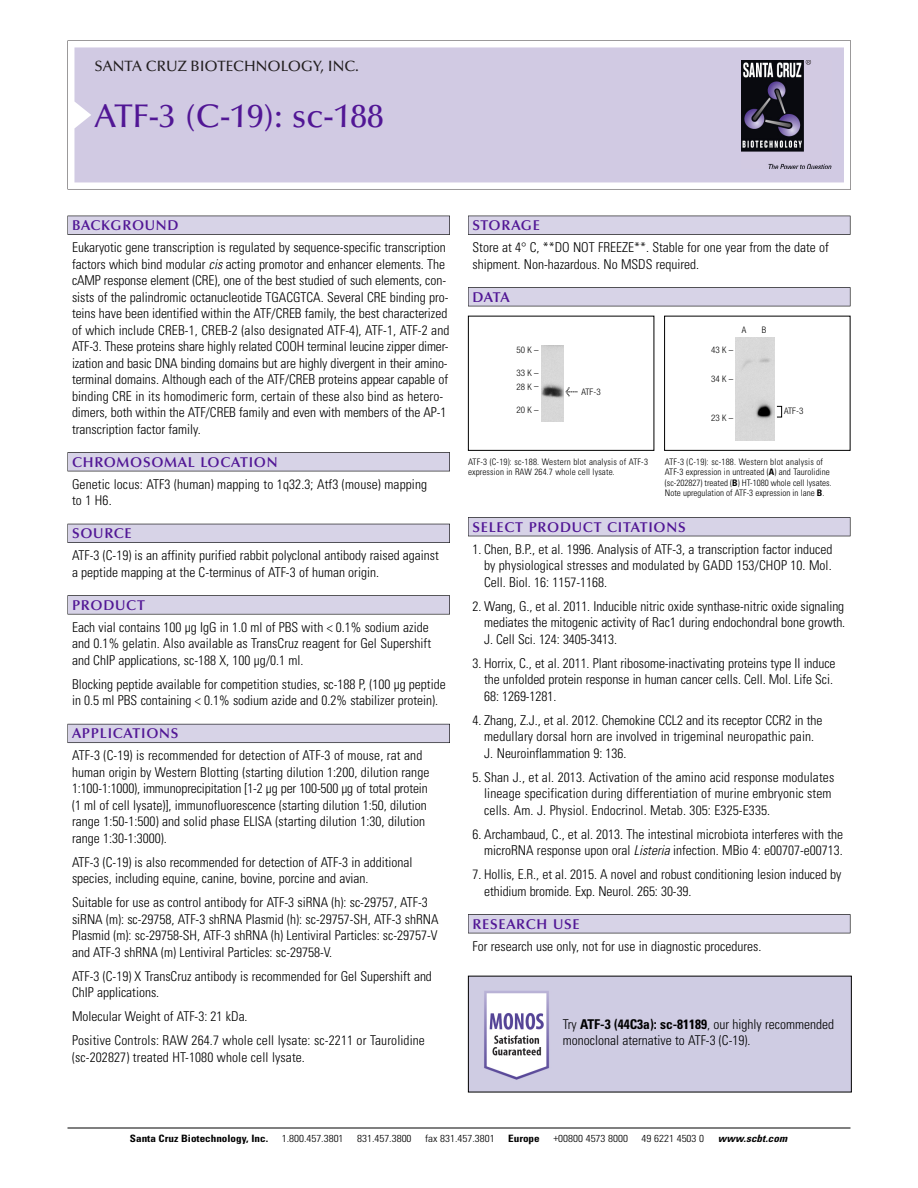
<style>
.page{position:relative;width:918px;height:1188px;background:#fff}
.page>*{position:absolute;margin:0;border:0;box-sizing:border-box;transform-origin:0 0}
.t1{font:500 33px "Optima";color:#511695}
.t2{font:500 15px "Optima";color:#231f20}
.t3{font:600 14.25px "Optima";letter-spacing:.05em;color:#511695}
.t4{font:300 condensed 13.5px/16.5px "Univers";color:#000}
.t5{font:300 condensed 10.2px "Univers";color:#000;scale:1.1 1}
.t6{font:700 condensed 10.2px "Univers";color:#000;scale:1.1 1}
.t7{font:italic 700 condensed 10.2px "Univers";letter-spacing:.005em;color:#000;scale:1.1 1}
.t8{font:300 condensed 9px/10.5px "Univers";letter-spacing:.01em;color:#000}
.t9{font:300 condensed 9px/14px "Helvetica Neue";color:#000}
.s1{font-style:italic}
.s2{font-family:"Meta Plus";font-weight:400;font-stretch:normal;font-size:10.5px}
.s3{font-weight:700}
</style>
<div class="page">
<svg style="left:68px;top:40px;width:783px;height:149px"></svg>
<div style="left:74px;top:47px;width:770px;height:135px;background:#d1cae3"></div>
<img style="left:741px;top:60px;width:90px;height:108px">
<div style="left:68px;top:216px;width:382px;height:19px;background:#525155"></div>
<div style="left:68px;top:216px;width:381px;height:18px;background:#d7d3e7"></div>
<div style="left:68px;top:452px;width:382px;height:19px;background:#525155"></div>
<div style="left:68px;top:453px;width:381px;height:18px;background:#d7d3e7"></div>
<div style="left:68px;top:524px;width:382px;height:19px;background:#525158"></div>
<div style="left:68px;top:524px;width:381px;height:18px;background:#d7d3e7"></div>
<div style="left:68px;top:595px;width:382px;height:19px;background:#575759"></div>
<div style="left:68px;top:596px;width:381px;height:18px;background:#d7d3e7"></div>
<div style="left:68px;top:724px;width:382px;height:19px;background:#5b5a62"></div>
<div style="left:68px;top:724px;width:381px;height:18px;background:#d7d3e7"></div>
<div style="left:468px;top:216px;width:382px;height:19px;background:#525155"></div>
<div style="left:468px;top:216px;width:382px;height:18px;background:#d7d3e7"></div>
<div style="left:468px;top:287px;width:382px;height:19px;background:#525155"></div>
<div style="left:468px;top:288px;width:382px;height:18px;background:#d7d3e7"></div>
<div style="left:468px;top:517px;width:382px;height:19px;background:#525156"></div>
<div style="left:468px;top:518px;width:382px;height:18px;background:#d7d3e7"></div>
<div style="left:468px;top:914px;width:382px;height:19px;background:#525155"></div>
<div style="left:468px;top:915px;width:382px;height:18px;background:#d7d3e7"></div>
<hr style="left:68px;top:1128px;width:782px;height:1px;background:#000">
<div style="left:468px;top:316px;width:186px;height:135px;border:1px solid #000"></div>
<img style="left:541px;top:345px;width:23px;height:77px">
<div style="left:664px;top:316px;width:186px;height:135px;border:1px solid #000"></div>
<img style="left:735px;top:338px;width:39px;height:103px">
<div style="left:777px;top:406px;width:5px;height:11px;border:1px solid #000"></div>
<img style="left:470px;top:978px;width:380px;height:112px">
<p class="t2" style="left:94px;top:61px;width:266px">SANTA CRUZ BIOTECHNOLOGY, INC.</p>
<h1 class="t1" style="left:94px;top:103px;width:291px">ATF-3 (C-19): sc-188</h1>
<p class="t3" style="left:72px;top:219px;width:108px">BACKGROUND</p>
<p class="t4" style="left:72px;top:240px;width:379px">Eukaryotic gene transcription is regulated by sequence-specific transcription factors which bind modular <span class="s1">cis</span> acting promotor and enhancer elements. The cAMP response element (CRE), one of the best studied of such elements, con&shy;sists of the palindromic octanucleotide TGACGTCA. Several CRE binding pro&shy;teins have been identified within the ATF/CREB family, the best characterized of which include CREB-1, CREB-2 (also designated ATF-4), ATF-1, ATF-2 and ATF-3. These proteins share highly related COOH terminal leucine zipper dimer&shy;ization and basic DNA binding domains but are highly divergent in their amino&shy;terminal domains. Although each of the ATF/CREB proteins appear capable of binding CRE in its homodimeric form, certain of these also bind as hetero&shy;dimers, both within the ATF/CREB family and even with members of the AP-1 transcription factor family.</p>
<p class="t3" style="left:72px;top:456px;width:207px">CHROMOSOMAL LOCATION</p>
<p class="t4" style="left:72px;top:477px;width:357px">Genetic locus: ATF3 (human) mapping to 1q32.3; Atf3 (mouse) mapping to 1 H6.</p>
<p class="t3" style="left:72px;top:528px;width:61px">SOURCE</p>
<p class="t4" style="left:72px;top:548px;width:368px">ATF-3 (C-19) is an affinity purified rabbit polyclonal antibody raised against a peptide mapping at the C-terminus of ATF-3 of human origin.</p>
<p class="t3" style="left:72px;top:599px;width:74px">PRODUCT</p>
<p class="t4" style="left:72px;top:620px;width:361px">Each vial contains 100 µg IgG in 1.0 ml of PBS with &lt; 0.1% sodium azide and 0.1% gelatin. Also available as TransCruz reagent for Gel Supershift and ChIP applications, sc-188 X, 100 µg/0.1 ml.</p>
<p class="t4" style="left:72px;top:677px;width:375px">Blocking peptide available for competition studies, sc-188 P, (100 µg peptide in 0.5 ml PBS containing &lt; 0.1% sodium azide and 0.2% stabilizer protein).</p>
<p class="t3" style="left:72px;top:728px;width:108px">APPLICATIONS</p>
<p class="t4" style="left:72px;top:748px;width:359px">ATF-3 (C-19) is recommended for detection of ATF-3 of mouse, rat and human origin by Western Blotting (starting dilution 1:200, dilution range 1:100-1:1000), immunoprecipitation [1-2 µg per 100-500 µg of total protein (1 ml of cell lysate)], immunofluorescence (starting dilution 1:50, dilution range 1:50-1:500) and solid phase ELISA (starting dilution 1:30, dilution range 1:30-1:3000).</p>
<p class="t4" style="left:72px;top:855px;width:342px">ATF-3 (C-19) is also recommended for detection of ATF-3 in additional species, including equine, canine, bovine, porcine and avian.</p>
<p class="t4" style="left:72px;top:895px;width:368px">Suitable for use as control antibody for ATF-3 siRNA (h): sc-29757, ATF-3 siRNA (m): sc-29758, ATF-3 shRNA Plasmid (h): sc-29757-SH, ATF-3 shRNA Plasmid (m): sc-29758-SH, ATF-3 shRNA (h) Lentiviral Particles: sc-29757-V and ATF-3 shRNA (m) Lentiviral Particles: sc-29758-V.</p>
<p class="t4" style="left:72px;top:969px;width:361px">ATF-3 (C-19) X TransCruz antibody is recommended for Gel Supershift and<br>ChIP applications.</p>
<p class="t4" style="left:72px;top:1006px;width:354px;line-height:24px">Molecular Weight of ATF-3: 21 kDa.<br>Positive Controls: RAW 264.7 whole cell lysate: sc-2211 or Taurolidine</p>
<p class="t4" style="left:72px;top:1050px;width:234px">(sc-202827) treated HT-1080 whole cell lysate.</p>
<p class="t3" style="left:473px;top:219px;width:69px">STORAGE</p>
<p class="t4" style="left:473px;top:240px;width:358px">Store at 4° C, **DO NOT FREEZE**. Stable for one year from the date of shipment. Non-hazardous. No MSDS required.</p>
<p class="t3" style="left:473px;top:291px;width:39px">DATA</p>
<p class="t9" style="left:517px;top:343px;width:24px">50K–</p>
<p class="t9" style="left:517px;top:367px;width:24px">33K–<br>28K–</p>
<p class="t9" style="left:517px;top:403px;width:24px">20K–</p>
<p class="t9" style="left:566px;top:385px;width:37px"><span class="s2">&lt;</span> ATF-3</p>
<p class="t8" style="left:468px;top:457px;width:181px">ATF-3 (C-19): sc-188. Western blot analysis of ATF-3 expression in RAW 264.7 whole cell lysate.</p>
<p class="t9" style="left:711px;top:344px;width:24px">43K–</p>
<p class="t9" style="left:711px;top:372px;width:24px">34K–</p>
<p class="t9" style="left:711px;top:411px;width:24px">23K–</p>
<p class="t9" style="left:742px;top:324px;width:6px">A</p>
<p class="t9" style="left:762px;top:324px;width:6px">B</p>
<p class="t9" style="left:784px;top:405px;width:21px">ATF-3</p>
<p class="t8" style="left:665px;top:457px;width:168px">ATF-3 (C-19): sc-188. Western blot analysis of ATF-3 expression in untreated (<span class="s3">A</span>) and Taurolidine (sc-202827) treated (<span class="s3">B</span>) HT-1080 whole cell lysates.<br>Note upregulation of ATF-3 expression in lane <span class="s3">B</span>.</p>
<p class="t3" style="left:473px;top:521px;width:215px">SELECT PRODUCT CITATIONS</p>
<p class="t4" style="left:484px;top:542px;width:350px;text-align:justify;text-indent:-12px">1. Chen, B.P., et al. 1996. Analysis of ATF-3, a transcription factor induced by physiological stresses and modulated by GADD 153/CHOP 10. Mol.<br>Cell. Biol. 16: 1157-1168.</p>
<p class="t4" style="left:484px;top:599px;width:363px;text-align:justify;text-indent:-12px">2. Wang, G., et al. 2011. Inducible nitric oxide synthase-nitric oxide signaling mediates the mitogenic activity of Rac1 during endochondral bone growth.<br>J. Cell Sci. 124: 3405-3413.</p>
<p class="t4" style="left:484px;top:656px;width:353px;text-indent:-12px">3. Horrix, C., et al. 2011. Plant ribosome-inactivating proteins type II induce the unfolded protein response in human cancer cells. Cell. Mol. Life Sci.<br>68: 1269-1281.</p>
<p class="t4" style="left:484px;top:713px;width:340px;text-indent:-12px">4. Zhang, Z.J., et al. 2012. Chemokine CCL2 and its receptor CCR2 in the medullary dorsal horn are involved in trigeminal neuropathic pain.<br>J. Neuroinflammation 9: 136.</p>
<p class="t4" style="left:484px;top:770px;width:352px;text-indent:-12px">5. Shan J., et al. 2013. Activation of the amino acid response modulates lineage specification during differentiation of murine embryonic stem cells. Am. J. Physiol. Endocrinol. Metab. 305: E325-E335.</p>
<p class="t4" style="left:473px;top:827px;width:372px;text-align:right">6. Archambaud, C., et al. 2013. The intestinal microbiota interferes with the microRNA response upon oral <span class="s1">Listeria</span> infection. MBio 4: e00707-e00713.</p>
<p class="t4" style="left:484px;top:867px;width:359px;text-indent:-12px">7. Hollis, E.R., et al. 2015. A novel and robust conditioning lesion induced by ethidium bromide. Exp. Neurol. 265: 30-39.</p>
<p class="t3" style="left:473px;top:918px;width:109px">RESEARCH USE</p>
<p class="t4" style="left:473px;top:939px;width:290px">For research use only, not for use in diagnostic procedures.</p>
<p class="t4" style="left:563px;top:1017px;width:273px">Try <span class="s3">ATF-3 (44C3a): sc-81189</span>, our highly recommended monoclonal aternative to ATF-3 (C-19).</p>
<p class="t6" style="left:130px;top:1135px;width:127px">Santa Cruz Biotechnology, Inc.</p>
<p class="t5" style="left:282px;top:1135px;width:58px">1.800.457.3801</p>
<p class="t5" style="left:357px;top:1135px;width:51px">831.457.3800</p>
<p class="t5" style="left:425px;top:1135px;width:65px">fax 831.457.3801</p>
<p class="t6" style="left:508px;top:1135px;width:30px">Europe</p>
<p class="t5" style="left:553px;top:1135px;width:69px">+00800 4573 8000</p>
<p class="t5" style="left:642px;top:1135px;width:58px">49 6221 4503 0</p>
<p class="t7" style="left:718px;top:1135px;width:64px">www.scbt.com</p>
</div>
